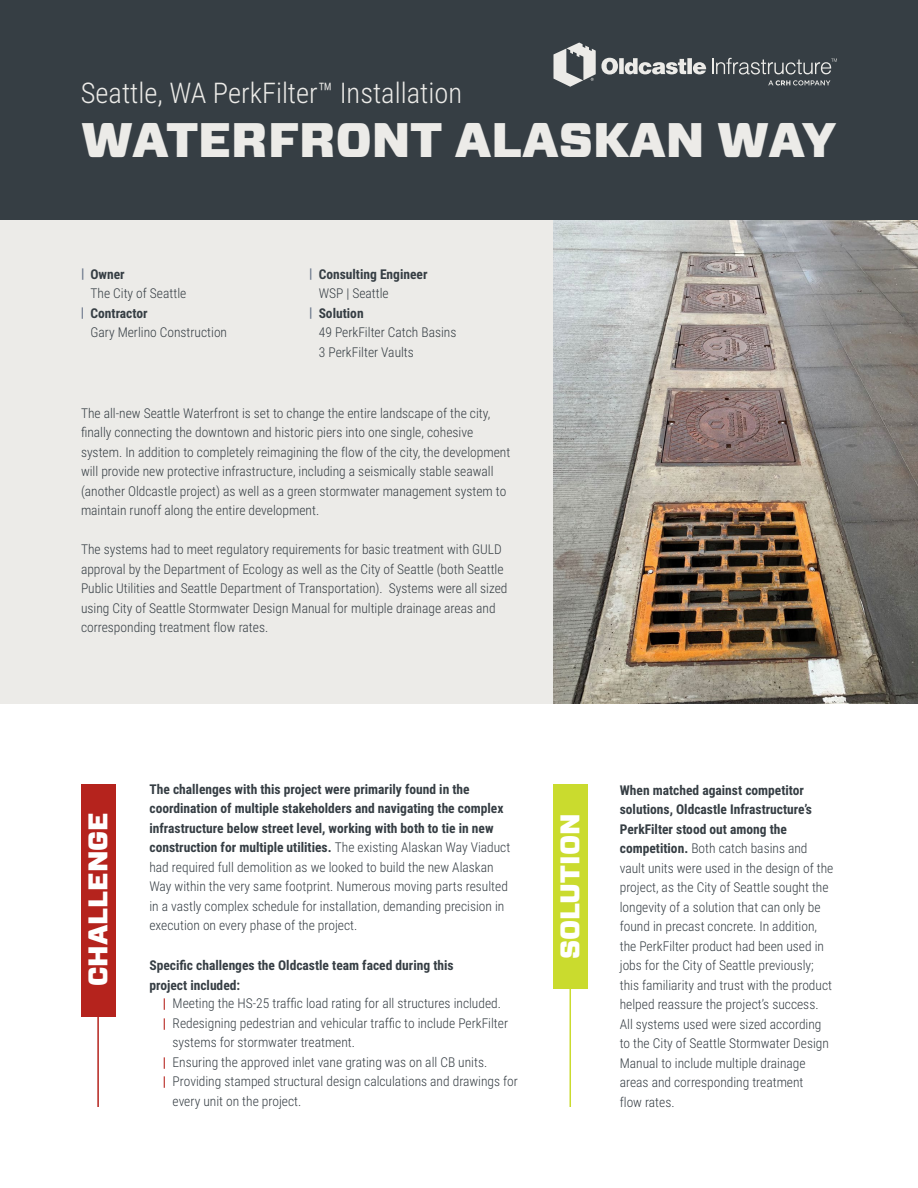
<style>
.page{position:relative;width:918px;height:1188px;background:#fff}
.page>*{position:absolute;margin:0;border:0;box-sizing:border-box;transform-origin:0 0}
.t1{font:900 48.45px "Forza";color:#ecebe8}
.t2{font:300 28.5px "Roboto Condensed";color:#ecebe8}
.t3{font:900 27px "Forza";color:#fff}
.t4{font:300 13.5px/19.5px "Roboto Condensed";color:#363e44}
.t5{font:700 13.5px/19.5px "Roboto Condensed";color:#363e44}
.s1{color:#687489}
.s2{font-weight:700}
.s3{font-weight:700;color:#b5231d}
</style>
<div class="page">
<div style="left:0;top:0;width:918px;height:220px;background:#363e44"></div>
<svg style="left:553px;top:43px;width:153px;height:44px"></svg>
<svg style="left:712px;top:58px;width:125px;height:27px"></svg>
<hr style="left:97px;top:785px;width:2px;height:322px;background:#b5231d">
<hr style="left:570px;top:785px;width:1px;height:322px;background:#cadb2e">
<div style="left:553px;top:785px;width:34px;height:204px;background:#cadb2e"></div>
<div style="left:81px;top:785px;width:34px;height:232px;background:#b5231d"></div>
<div style="left:0;top:220px;width:554px;height:484px;background:#ecebe8"></div>
<img style="left:554px;top:220px;width:364px;height:484px">
<h2 class="t2" style="left:81px;top:73px;width:383px">Seattle, WA PerkFilter™ Installation</h2>
<h1 class="t1" style="left:81px;top:108px;width:757px">WATERFRONT ALASKAN WAY</h1>
<p class="t5" style="left:81px;top:264px;width:45px"><span class="s1">|</span> Owner</p>
<p class="t4" style="left:90px;top:283px;width:97px">The City of Seattle</p>
<p class="t5" style="left:81px;top:303px;width:68px"><span class="s1">|</span> Contractor</p>
<p class="t4" style="left:90px;top:322px;width:138px">Gary Merlino Construction</p>
<p class="t5" style="left:309px;top:264px;width:120px"><span class="s1">|</span> Consulting Engineer</p>
<p class="t4" style="left:319px;top:283px;width:72px">WSP | Seattle</p>
<p class="t5" style="left:309px;top:303px;width:56px"><span class="s1">|</span> Solution</p>
<p class="t4" style="left:319px;top:322px;width:139px">49 PerkFilter Catch Basins</p>
<p class="t4" style="left:319px;top:342px;width:97px">3 PerkFilter Vaults</p>
<p class="t4" style="left:81px;top:403px;width:431px">The all-new Seattle Waterfront is set to change the entire landscape of the city, finally connecting the downtown and historic piers into one single, cohesive system. In addition to completely reimagining the flow of the city, the development will provide new protective infrastructure, including a seismically stable seawall (another Oldcastle project) as well as a green stormwater management system to maintain runoff along the entire development.</p>
<p class="t4" style="left:81px;top:539px;width:428px">The systems had to meet regulatory requirements for basic treatment with GULD approval by the Department of Ecology as well as the City of Seattle (both Seattle Public Utilities and Seattle Department of Transportation). Systems were all sized using City of Seattle Stormwater Design Manual for multiple drainage areas and corresponding treatment flow rates.</p>
<h3 class="t3" style="left:80px;top:986px;width:175px;rotate:-90deg">CHALLENGE</h3>
<p class="t4" style="left:149px;top:779px;width:362px"><span class="s2">The challenges with this project were primarily found in the coordination of multiple stakeholders and navigating the complex infrastructure below street level, working with both to tie in new construction for multiple utilities.</span> The existing Alaskan Way Viaduct had required full demolition as we looked to build the new Alaskan Way within the very same footprint. Numerous moving parts resulted in a vastly complex schedule for installation, demanding precision in execution on every phase of the project.</p>
<p class="t5" style="left:149px;top:955px;width:306px">Specific challenges the Oldcastle team faced during this project included:</p>
<p class="t4" style="left:163px;top:993px;width:340px"><span class="s3">|</span> Meeting the HS-25 traffic load rating for all structures included.</p>
<p class="t4" style="left:163px;top:1013px;width:347px"><span class="s3">|</span> Redesigning pedestrian and vehicular traffic to include PerkFilter</p>
<p class="t4" style="left:173px;top:1032px;width:184px">systems for stormwater treatment.</p>
<p class="t4" style="left:163px;top:1052px;width:326px"><span class="s3">|</span> Ensuring the approved inlet vane grating was on all CB units.</p>
<p class="t4" style="left:163px;top:1071px;width:357px"><span class="s3">|</span> Providing stamped structural design calculations and drawings for</p>
<p class="t4" style="left:173px;top:1091px;width:130px">every unit on the project.</p>
<h3 class="t3" style="left:552px;top:959px;width:147px;rotate:-90deg">SOLUTION</h3>
<p class="t4" style="left:620px;top:780px;width:215px"><span class="s2">When matched against competitor solutions, Oldcastle Infrastructure’s PerkFilter stood out among the competition.</span> Both catch basins and vault units were used in the design of the project, as the City of Seattle sought the longevity of a solution that can only be found in precast concrete. In addition, the PerkFilter product had been used in jobs for the City of Seattle previously; this familiarity and trust with the product helped reassure the project’s success.<br>All systems used were sized according to the City of Seattle Stormwater Design Manual to include multiple drainage areas and corresponding treatment<br>flow rates.</p>
</div>
